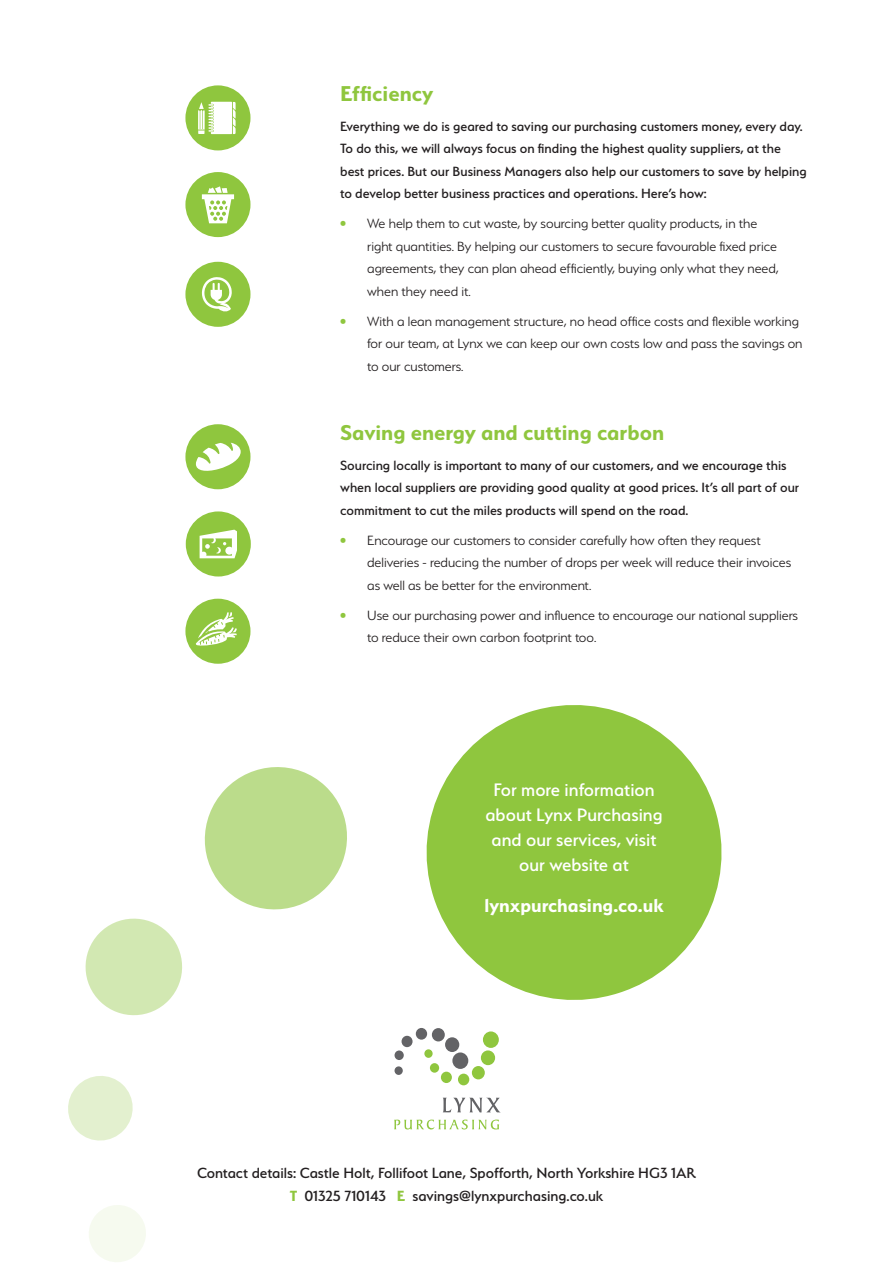
<style>
.page{position:relative;width:893px;height:1263px;background:#fff}
.page>*{position:absolute;margin:0;border:0;box-sizing:border-box;transform-origin:0 0}
.t1{font:700 24px "Serenity";color:#8fc63e}
.t2{font:700 21px "Serenity";color:#fff}
.t3{font:500 20.25px/24.9px "Serenity";color:#fff;text-align:center}
.t4{font:500 16.5px/22.5px "Serenity";color:#231f20;text-align:center}
.t5{font:300 15px/22.5px "Serenity";color:#231f20}
.t6{font:500 15px/22.5px "Serenity";color:#231f20}
.s1{color:#8fc63e}
.s2{font-weight:700;color:#8fc63e}
</style>
<div class="page">
<div style="left:394px;top:1066px;width:9px;height:9px;background:#636366;border-radius:50%"></div>
<div style="left:395px;top:1050px;width:9px;height:10px;background:#636366;border-radius:50%"></div>
<div style="left:402px;top:1036px;width:11px;height:11px;background:#636366;border-radius:50%"></div>
<div style="left:416px;top:1028px;width:11px;height:12px;background:#636366;border-radius:50%"></div>
<div style="left:432px;top:1028px;width:13px;height:13px;background:#636366;border-radius:50%"></div>
<div style="left:445px;top:1037px;width:14px;height:15px;background:#636366;border-radius:50%"></div>
<div style="left:452px;top:1052px;width:16px;height:17px;background:#636366;border-radius:50%"></div>
<div style="left:424px;top:1049px;width:9px;height:9px;background:#8fc63e;border-radius:50%"></div>
<div style="left:430px;top:1063px;width:9px;height:10px;background:#8fc63e;border-radius:50%"></div>
<div style="left:441px;top:1072px;width:11px;height:11px;background:#8fc63e;border-radius:50%"></div>
<div style="left:458px;top:1074px;width:11px;height:11px;background:#8fc63e;border-radius:50%"></div>
<div style="left:472px;top:1066px;width:13px;height:13px;background:#8fc63e;border-radius:50%"></div>
<div style="left:481px;top:1050px;width:14px;height:15px;background:#8fc63e;border-radius:50%"></div>
<div style="left:483px;top:1031px;width:16px;height:17px;background:#8fc63e;border-radius:50%"></div>
<svg style="left:443px;top:1098px;width:57px;height:14px"></svg>
<svg style="left:394px;top:1119px;width:105px;height:10px"></svg>
<svg style="left:426px;top:705px;width:296px;height:295px;fill:#8fc63e"></svg>
<svg style="left:85px;top:918px;width:97px;height:98px"></svg>
<svg style="left:68px;top:1076px;width:65px;height:65px"></svg>
<svg style="left:89px;top:1205px;width:57px;height:57px"></svg>
<svg style="left:204px;top:767px;width:143px;height:143px"></svg>
<div style="left:185px;top:85px;width:65px;height:65px;background:#8fc63e;border-radius:50%"></div>
<div style="left:185px;top:424px;width:65px;height:65px;background:#8fc63e;border-radius:50%"></div>
<div style="left:185px;top:172px;width:65px;height:65px;background:#8fc63e;border-radius:50%"></div>
<div style="left:186px;top:511px;width:65px;height:65px;background:#8fc63e;border-radius:50%"></div>
<div style="left:185px;top:262px;width:65px;height:65px;background:#8fc63e;border-radius:50%"></div>
<div style="left:185px;top:599px;width:65px;height:65px;background:#8fc63e;border-radius:50%"></div>
<svg style="left:202px;top:277px;width:30px;height:35px"></svg>
<svg style="left:198px;top:102px;width:38px;height:32px"></svg>
<svg style="left:202px;top:186px;width:32px;height:37px"></svg>
<svg style="left:196px;top:443px;width:45px;height:28px"></svg>
<svg style="left:196px;top:612px;width:41px;height:34px"></svg>
<svg style="left:200px;top:530px;width:37px;height:28px"></svg>
<h1 class="t1" style="left:340px;top:80px;width:95px">Efficiency</h1>
<p class="t6" style="left:340px;top:114px;width:468px">Everything we do is geared to saving our purchasing customers money, every day.<br>To do this, we will always focus on finding the highest quality suppliers, at the best prices. But our Business Managers also help our customers to save by helping to develop better business practices and operations. Here’s how:</p>
<p class="t5" style="left:367px;top:212px;width:413px;text-indent:-27px"><span class="s1">•</span> We help them to cut waste, by sourcing better quality products, in the right quantities. By helping our customers to secure favourable fixed price agreements, they can plan ahead efficiently, buying only what they need, when they need it.</p>
<p class="t5" style="left:367px;top:310px;width:437px;text-indent:-27px"><span class="s1">•</span> With a lean management structure, no head office costs and flexible working for our team, at Lynx we can keep our own costs low and pass the savings on to our customers.</p>
<h1 class="t1" style="left:340px;top:419px;width:326px">Saving energy and cutting carbon</h1>
<p class="t6" style="left:340px;top:453px;width:461px">Sourcing locally is important to many of our customers, and we encourage this when local suppliers are providing good quality at good prices. It’s all part of our commitment to cut the miles products will spend on the road.</p>
<p class="t5" style="left:367px;top:529px;width:426px;text-indent:-27px"><span class="s1">•</span> Encourage our customers to consider carefully how often they request deliveries - reducing the number of drops per week will reduce their invoices as well as be better for the environment.</p>
<p class="t5" style="left:367px;top:604px;width:432px;text-indent:-27px"><span class="s1">•</span> Use our purchasing power and influence to encourage our national suppliers to reduce their own carbon footprint too.</p>
<h3 class="t3" style="left:485px;top:777px;width:179px">For more information about Lynx Purchasing and our services, visit our website at</h3>
<h2 class="t2" style="left:485px;top:893px;width:180px">lynxpurchasing.co.uk</h2>
<p class="t4" style="left:197px;top:1162px;width:500px">Contact details: Castle Holt, Follifoot Lane, Spofforth, North Yorkshire HG3 1AR<br><span class="s2">T</span> 01325 710143 <span class="s2">E</span> savings@lynxpurchasing.co.uk</p>
</div>
